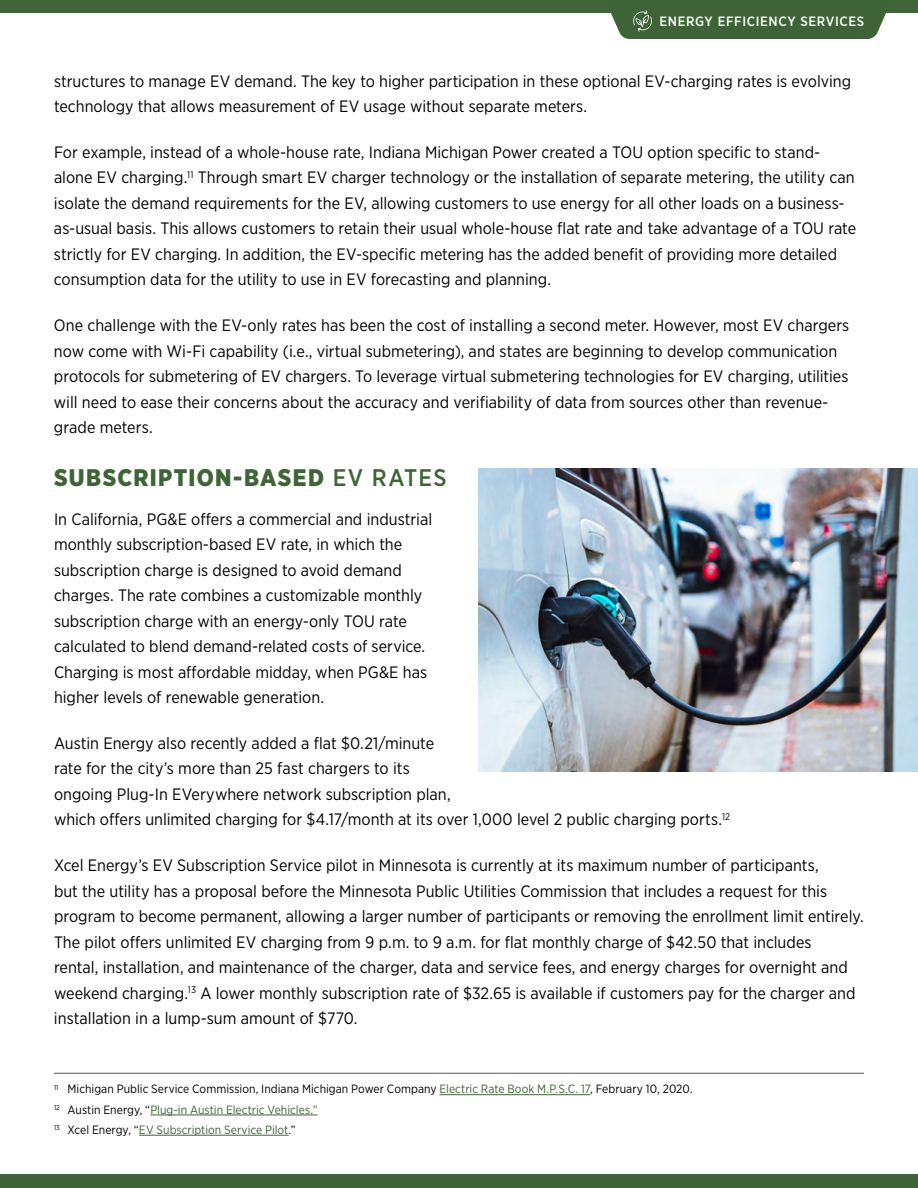
<style>
.page{position:relative;width:918px;height:1188px;background:#fff}
.page>*{position:absolute;margin:0;border:0;box-sizing:border-box;transform-origin:0 0}
.t1{font:900 24px "Gotham Narrow";letter-spacing:.06em;color:#3f6437}
.t2{font:16.5px/25.5px "Gotham Narrow";color:#000}
.t3{font:500 13.5px "Gotham Narrow";letter-spacing:.05em;color:#fff}
.t4{font:12px/20.2px "Gotham Narrow";letter-spacing:.005em;color:#000}
.s1{font-weight:500}
.s2{color:#3f6437}
</style>
<div class="page">
<div style="left:0;top:1174px;width:918px;height:14px;background:#3d6336"></div>
<div style="left:0;top:0;width:918px;height:13px;background:#3f6437"></div>
<div style="left:611px;top:10px;width:275px;height:29px;background:#3d6336"></div>
<hr style="left:54px;top:1073px;width:810px;height:1px;background:#58595b">
<hr style="left:439px;top:1094px;width:151px;height:1px;background:#3f6437">
<hr style="left:150px;top:1115px;width:168px;height:1px;background:#3f6437">
<hr style="left:139px;top:1135px;width:150px;height:1px;background:#3f6437">
<img style="left:478px;top:469px;width:440px;height:302px">
<p class="t3" style="left:660px;top:13px;width:206px">ENERGY EFFICIENCY SERVICES</p>
<p class="t2" style="left:54px;top:68px;width:799px">structures to manage EV demand. The key to higher participation in these optional EV-charging rates is evolving technology that allows measurement of EV usage without separate meters.</p>
<p class="t2" style="left:54px;top:139px;width:804px">For example, instead of a whole-house rate, Indiana Michigan Power created a TOU option specific to stand&shy;alone EV charging.<sup>11</sup> Through smart EV charger technology or the installation of separate metering, the utility can isolate the demand requirements for the EV, allowing customers to use energy for all other loads on a business&shy;as-usual basis. This allows customers to retain their usual whole-house flat rate and take advantage of a TOU rate strictly for EV charging. In addition, the EV-specific metering has the added benefit of providing more detailed consumption data for the utility to use in EV forecasting and planning.</p>
<p class="t2" style="left:54px;top:312px;width:797px">One challenge with the EV-only rates has been the cost of installing a second meter. However, most EV chargers now come with Wi-Fi capability (i.e., virtual submetering), and states are beginning to develop communication protocols for submetering of EV chargers. To leverage virtual submetering technologies for EV charging, utilities will need to ease their concerns about the accuracy and verifiability of data from sources other than revenue&shy;grade meters.</p>
<h1 class="t1" style="left:54px;top:461px;width:394px">SUBSCRIPTION-BASED <span class="s1">EV RATES</span></h1>
<p class="t2" style="left:54px;top:506px;width:380px">In California, PG&amp;E offers a commercial and industrial monthly subscription-based EV rate, in which the subscription charge is designed to avoid demand charges. The rate combines a customizable monthly subscription charge with an energy-only TOU rate calculated to blend demand-related costs of service.<br>Charging is most affordable midday, when PG&amp;E has higher levels of renewable generation.</p>
<p class="t2" style="left:54px;top:730px;width:678px">Austin Energy also recently added a flat $0.21/minute<br>rate for the city’s more than 25 fast chargers to its<br>ongoing Plug-In EVerywhere network subscription plan,<br>which offers unlimited charging for $4.17/month at its over 1,000 level 2 public charging ports.<sup>12</sup></p>
<p class="t2" style="left:54px;top:852px;width:811px">Xcel Energy’s EV Subscription Service pilot in Minnesota is currently at its maximum number of participants,<br>but the utility has a proposal before the Minnesota Public Utilities Commission that includes a request for this program to become permanent, allowing a larger number of participants or removing the enrollment limit entirely.<br>The pilot offers unlimited EV charging from 9 p.m. to 9 a.m. for flat monthly charge of $42.50 that includes<br>rental, installation, and maintenance of the charger, data and service fees, and energy charges for overnight and weekend charging.<sup>13</sup> A lower monthly subscription rate of $32.65 is available if customers pay for the charger and installation in a lump-sum amount of $770.</p>
<p class="t4" style="left:54px;top:1079px;width:640px"><sup>11</sup> Michigan Public Service Commission, Indiana Michigan Power Company <span class="s2">Electric Rate Book M.P.S.C. 17</span>, February 10, 2020.<br><sup>12</sup> Austin Energy, “<span class="s2">Plug-in Austin Electric Vehicles.”<br></span><sup>13</sup> Xcel Energy, “<span class="s2">EV Subscription Service Pilot</span>.”</p>
</div>
